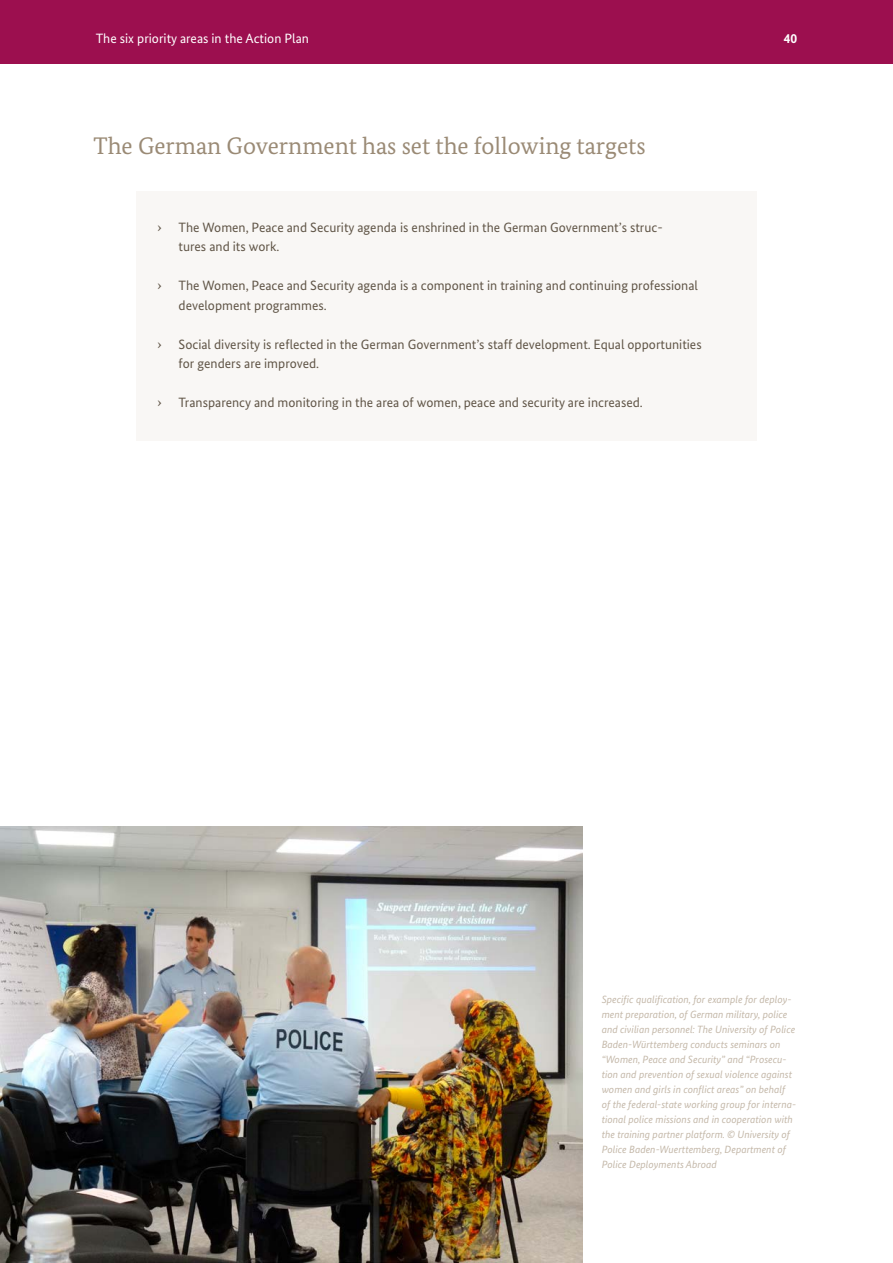
<style>
.page{position:relative;width:893px;height:1263px;background:#fff}
.page>*{position:absolute;margin:0;border:0;box-sizing:border-box;transform-origin:0 0}
.t1{font:24px "Bundes Serif";color:#9a8a75}
.t2{font:13.5px/19.5px "Bundes Sans";color:#615648}
.t3{font:13.5px "Bundes Sans";color:#fff}
.t4{font:13.5px "Bundes Serif";color:#615648}
.t5{font:700 13.5px "Bundes Sans";color:#fff}
.t6{font:italic 10.5px/15px "Bundes Sans";color:#c4b8a9}
</style>
<div class="page">
<div style="left:0;top:0;width:893px;height:64px;background:#9c0f4f"></div>
<div style="left:136px;top:192px;width:621px;height:92px;background:#f9f7f5"></div>
<div style="left:136px;top:250px;width:621px;height:93px;background:#f9f7f5"></div>
<div style="left:136px;top:309px;width:621px;height:92px;background:#f9f7f5"></div>
<div style="left:136px;top:367px;width:621px;height:73px;background:#f9f7f5"></div>
<img style="left:0;top:826px;width:583px;height:437px">
<p class="t3" style="left:96px;top:30px;width:215px">The six priority areas in the Action Plan</p>
<p class="t5" style="left:784px;top:30px;width:15px">40</p>
<h3 class="t1" style="left:94px;top:131px;width:554px">The German Government has set the following targets</h3>
<p class="t4" style="left:157px;top:219px;width:6px">›</p>
<p class="t2" style="left:179px;top:217px;width:486px">The Women, Peace and Security agenda is enshrined in the German Government’s struc&shy;tures and its work.</p>
<p class="t4" style="left:157px;top:277px;width:6px">›</p>
<p class="t2" style="left:179px;top:276px;width:521px">The Women, Peace and Security agenda is a component in training and continuing professional development programmes.</p>
<p class="t4" style="left:157px;top:336px;width:6px">›</p>
<p class="t2" style="left:179px;top:334px;width:525px">Social diversity is reflected in the German Government’s staff development. Equal opportunities for genders are improved.</p>
<p class="t4" style="left:157px;top:394px;width:6px">›</p>
<p class="t2" style="left:179px;top:393px;width:466px">Transparency and monitoring in the area of women, peace and security are increased.</p>
<p class="t6" style="left:602px;top:992px;width:196px">Specific qualification, for example for deploy&shy;ment preparation, of German military, police and civilian personnel: The University of Police Baden-Württemberg conducts seminars on “Women, Peace and Security” and “Prosecu&shy;tion and prevention of sexual violence against women and girls in conflict areas” on behalf of the federal-state working group for interna&shy;tional police missions and in cooperation with the training partner platform. © University of Police Baden-Wuerttemberg, Department of Police Deployments Abroad</p>
</div>
